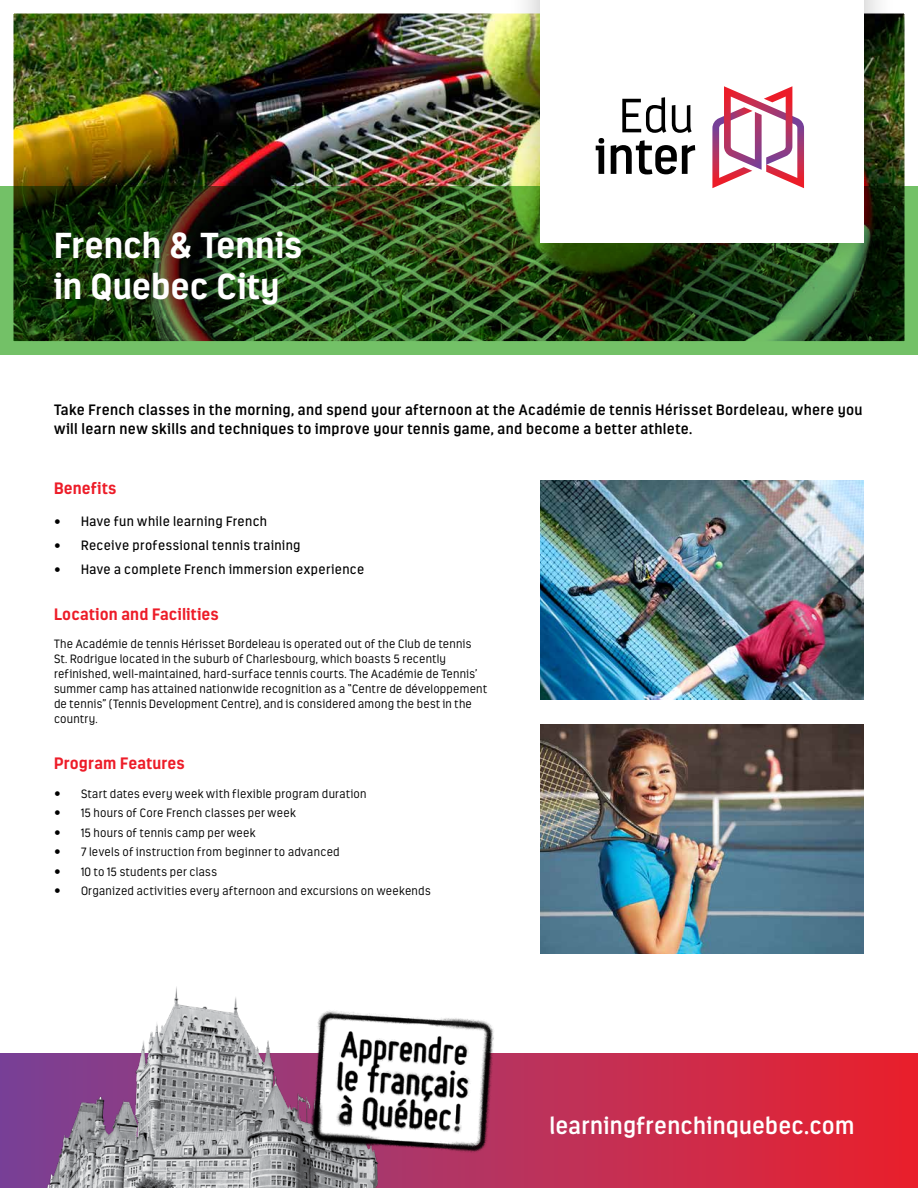
<style>
.page{position:relative;width:918px;height:1188px;background:#fff}
.page>*{position:absolute;margin:0;border:0;box-sizing:border-box;transform-origin:0 0}
.t1{font:700 36px/41.4px "Estandar";color:#fff}
.t2{font:600 24px "Estandar";letter-spacing:.01em;color:#fff}
.t3{font:700 16.5px "Estandar";letter-spacing:.015em;color:#ed1c28}
.t4{font:600 15px/19.5px "Estandar";letter-spacing:.025em;color:#000}
.t5{font:13.5px/24px "Estandar";letter-spacing:.03em;color:#000}
.t6{font:300 12px/15px "Estandar";letter-spacing:.025em;color:#000}
</style>
<div class="page">
<svg style="left:0;top:1053px;width:918px;height:135px;background:#c82b4d"></svg>
<img style="left:34px;top:986px;width:358px;height:202px">
<img style="left:13px;top:13px;width:892px;height:173px">
<img style="left:0;top:186px;width:918px;height:169px">
<div style="left:507px;top:0;width:391px;height:276px;background:#000;opacity:.25"></div>
<div style="left:540px;top:0;width:324px;height:242px;background:#fff"></div>
<svg style="left:596px;top:138px;width:8px;height:36px"></svg>
<svg style="left:611px;top:140px;width:84px;height:34px"></svg>
<svg style="left:622px;top:97px;width:44px;height:36px"></svg>
<svg style="left:672px;top:105px;width:20px;height:28px"></svg>
<svg style="left:712px;top:86px;width:92px;height:102px"></svg>
<img style="left:304px;top:1002px;width:197px;height:160px">
<img style="left:540px;top:724px;width:324px;height:229px">
<img style="left:540px;top:481px;width:324px;height:218px">
<h1 class="t1" style="left:54px;top:224px;width:250px">French &amp; Tennis in Quebec City</h1>
<p class="t4" style="left:54px;top:400px;width:810px">Take French classes in the morning, and spend your afternoon at the Académie de tennis Hérisset Bordeleau, where you will learn new skills and techniques to improve your tennis game, and become a better athlete.</p>
<h3 class="t3" style="left:54px;top:479px;width:64px">Benefits</h3>
<p class="t5" style="left:81px;top:509px;width:285px">Have fun while learning French<br>Receive professional tennis training<br>Have a complete French immersion experience</p>
<h3 class="t3" style="left:54px;top:604px;width:166px">Location and Facilities</h3>
<p class="t6" style="left:54px;top:637px;width:434px">The Académie de tennis Hérisset Bordeleau is operated out of the Club de tennis St. Rodrigue located in the suburb of Charlesbourg, which boasts 5 recently refinished, well-maintained, hard-surface tennis courts. The Académie de Tennis’ summer camp has attained nationwide recognition as a “Centre de développement de tennis” (Tennis Development Centre), and is considered among the best in the country.</p>
<h3 class="t3" style="left:54px;top:753px;width:132px">Program Features</h3>
<p class="t6" style="left:81px;top:784px;width:351px;line-height:19.5px">Start dates every week with flexible program duration<br>15 hours of Core French classes per week<br>15 hours of tennis camp per week<br>7 levels of instruction from beginner to advanced<br>10 to 15 students per class<br>Organized activities every afternoon and excursions on weekends</p>
<h2 class="t2" style="left:549px;top:1111px;width:307px">learningfrenchinquebec.com</h2>
</div>
